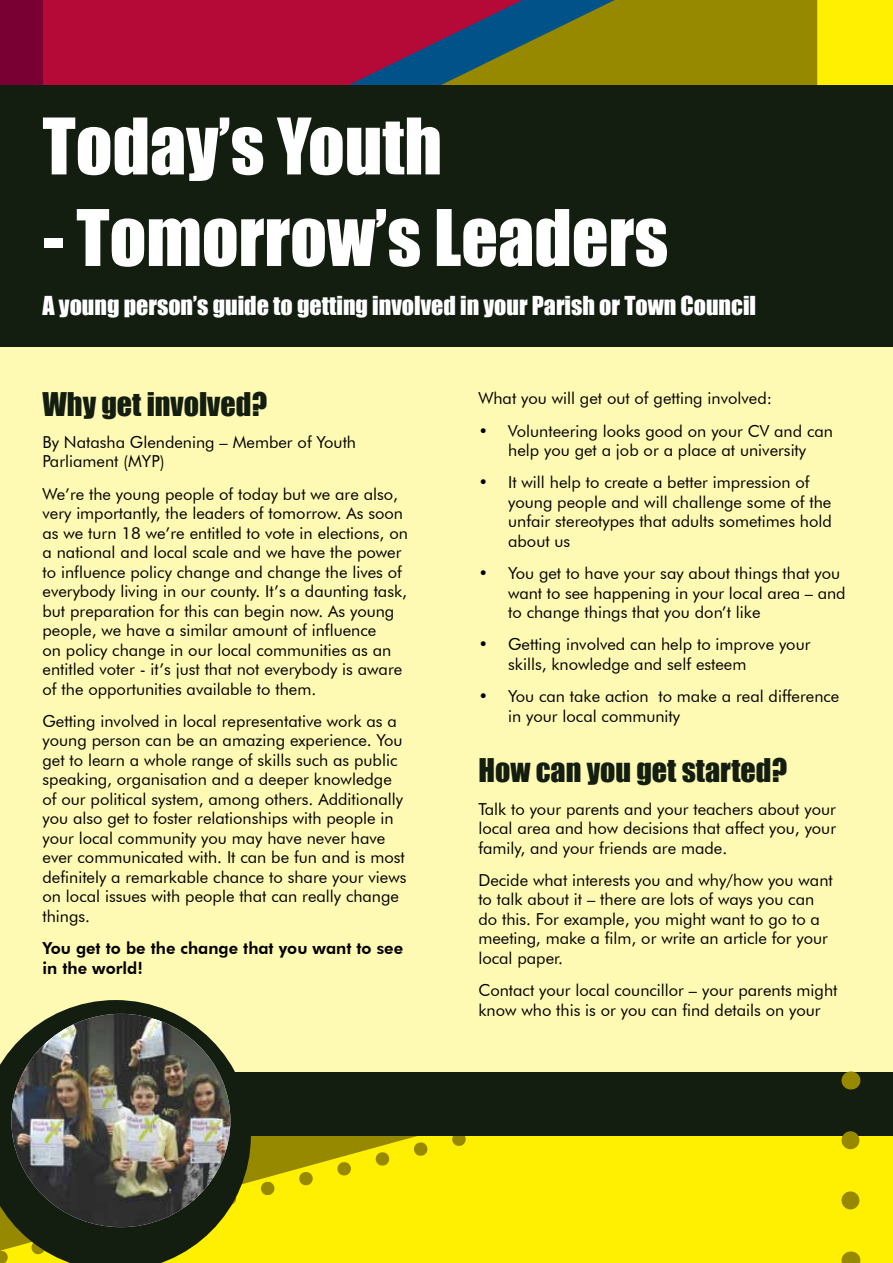
<style>
.page{position:relative;width:893px;height:1263px;background:#fff}
.page>*{position:absolute;margin:0;border:0;box-sizing:border-box;transform-origin:0 0}
.t1{font:72px "Impact";color:#fff}
.t2{font:30px "Impact";color:#131e11}
.t3{font:24px "Impact";color:#fff}
.t4{font:16.5px/19.5px "Futura BT";color:#000}
.t5{font:800 16.5px/19.5px "Futura BT";color:#000}
</style>
<div class="page">
<div style="left:0;top:160px;width:893px;height:935px;background:#fffab3"></div>
<div style="left:817px;top:0;width:76px;height:85px;background:#ffef00"></div>
<div style="left:42px;top:0;width:624px;height:132px;background:#b50938"></div>
<svg style="left:349px;top:63px;width:44px;height:22px"></svg>
<div style="left:0;top:0;width:43px;height:131px;background:#780032"></div>
<svg style="left:393px;top:0;width:424px;height:85px;background:#7a6f22"></svg>
<div style="left:0;top:85px;width:893px;height:261px;background:#131e11"></div>
<div style="left:569px;top:1135px;width:324px;height:128px;background:#ffef00"></div>
<svg style="left:251px;top:1135px;width:318px;height:128px;background:#f1e100"></svg>
<div style="left:0;top:1071px;width:893px;height:64px;background:#131e11"></div>
<svg style="left:841px;top:1131px;width:18px;height:69px"></svg>
<svg style="left:850px;top:1251px;width:1px;height:12px"></svg>
<svg style="left:850px;top:1071px;width:1px;height:18px"></svg>
<svg style="left:0;top:1000px;width:251px;height:263px;fill:#131e11"></svg>
<img style="left:11px;top:1014px;width:219px;height:213px">
<h1 class="t1" style="left:43px;top:90px;width:401px">Today’s Youth</h1>
<h1 class="t1" style="left:43px;top:182px;width:627px">- Tomorrow’s Leaders</h1>
<h3 class="t3" style="left:43px;top:287px;width:715px">A young person’s guide to getting involved in your Parish or Town Council</h3>
<h2 class="t2" style="left:43px;top:380px;width:226px">Why get involved?</h2>
<p class="t4" style="left:43px;top:432px;width:315px">By Natasha Glendening – Member of Youth<br>Parliament (MYP)</p>
<p class="t4" style="left:43px;top:484px;width:367px">We’re the young people of today but we are also, very importantly, the leaders of tomorrow. As soon as we turn 18 we’re entitled to vote in elections, on a national and local scale and we have the power to influence policy change and change the lives of everybody living in our county. It’s a daunting task, but preparation for this can begin now. As young people, we have a similar amount of influence<br>on policy change in our local communities as an entitled voter - it’s just that not everybody is aware of the opportunities available to them.</p>
<p class="t4" style="left:43px;top:711px;width:365px">Getting involved in local representative work as a young person can be an amazing experience. You get to learn a whole range of skills such as public speaking, organisation and a deeper knowledge of our political system, among others. Additionally you also get to foster relationships with people in your local community you may have never have ever communicated with. It can be fun and is most definitely a remarkable chance to share your views on local issues with people that can really change things.</p>
<p class="t5" style="left:43px;top:938px;width:362px">You get to be the change that you want to see in the world!</p>
<p class="t4" style="left:478px;top:389px;width:295px">What you will get out of getting involved:</p>
<p class="t4" style="left:478px;top:421px;width:356px;text-align:center">• Volunteering looks good on your CV and can help you get a job or a place at university</p>
<p class="t4" style="left:508px;top:473px;width:325px;text-indent:-30px">• It will help to create a better impression of young people and will challenge some of the unfair stereotypes that adults sometimes hold about us</p>
<p class="t4" style="left:508px;top:563px;width:339px;text-indent:-30px">• You get to have your say about things that you want to see happening in your local area – and to change things that you don’t like</p>
<p class="t4" style="left:508px;top:635px;width:304px;text-indent:-30px">• Getting involved can help to improve your skills, knowledge and self esteem</p>
<p class="t4" style="left:508px;top:686px;width:333px;text-indent:-30px">• You can take action to make a real difference in your local community</p>
<h2 class="t2" style="left:478px;top:747px;width:310px">How can you get started?</h2>
<p class="t4" style="left:478px;top:799px;width:359px;text-align:justify">Talk to your parents and your teachers about your local area and how decisions that affect you, your family, and your friends are made.</p>
<p class="t4" style="left:478px;top:870px;width:356px">Decide what interests you and why/how you want to talk about it – there are lots of ways you can do this. For example, you might want to go to a meeting, make a film, or write an article for your local paper.</p>
<p class="t4" style="left:478px;top:980px;width:361px">Contact your local councillor – your parents might know who this is or you can find details on your</p>
</div>
